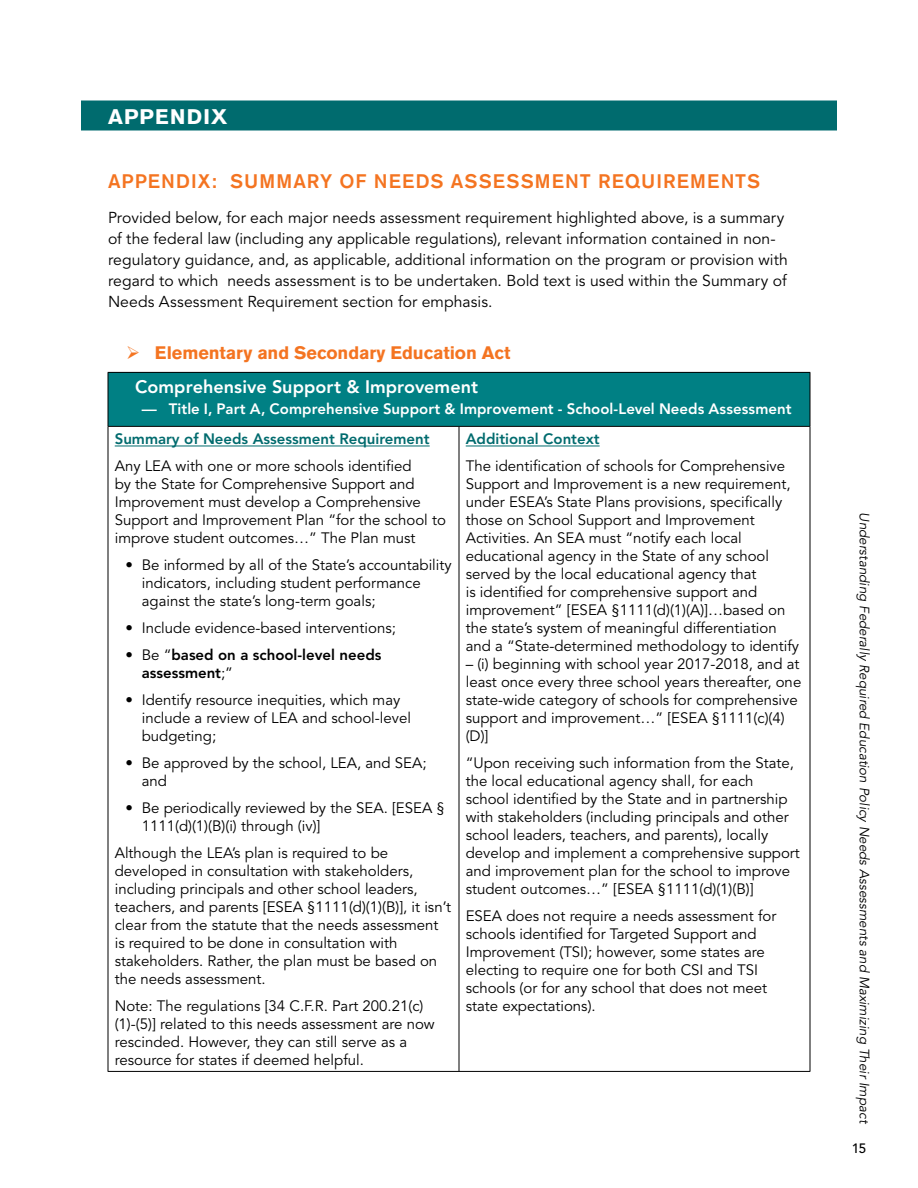
<style>
.page{position:relative;width:918px;height:1188px;background:#fff}
.page>*{position:absolute;margin:0;border:0;box-sizing:border-box;transform-origin:0 0}
.t1{font:700 21px "Akzidenz Grotesk BE";letter-spacing:.055em;color:#fff}
.t2{font:500 19.5px "Akzidenz Grotesk BE";letter-spacing:.055em;color:#f47421}
.t3{font:700 18px "Akzidenz Grotesk BE";letter-spacing:-.005em;color:#f47421}
.t4{font:800 18px "Avenir LT Std";letter-spacing:.005em;color:#fff}
.t5{font:15.75px/21px "Avenir LT Std";letter-spacing:.005em;color:#000}
.t6{font:15px/18px "Avenir LT Std";color:#000}
.t7{font:800 15px "Avenir LT Std";color:#fff}
.t8{font:800 15px "Avenir LT Std";color:#006b6e}
.t9{font:800 15px/18px "Avenir LT Std";color:#000}
.t10{font:italic 13.5px "Avenir LT Std";color:#000}
.t11{font:500 13.5px "Avenir LT Std";color:#000}
.s1{font-weight:400}
</style>
<div class="page">
<div style="left:81px;top:100px;width:756px;height:30px;background:#006b6e"></div>
<div style="left:108px;top:372px;width:702px;height:54px;background:#008084"></div>
<svg style="left:109px;top:427px;width:701px;height:644px"></svg>
<hr style="left:459px;top:427px;width:1px;height:644px;background:#000">
<hr style="left:108px;top:372px;width:351px;height:1px;background:#000">
<hr style="left:108px;top:373px;width:1px;height:53px;background:#000">
<hr style="left:459px;top:372px;width:351px;height:1px;background:#000">
<hr style="left:810px;top:373px;width:1px;height:53px;background:#000">
<hr style="left:108px;top:426px;width:351px;height:1px;background:#000">
<hr style="left:108px;top:427px;width:1px;height:644px;background:#000">
<hr style="left:459px;top:426px;width:351px;height:1px;background:#000">
<hr style="left:810px;top:427px;width:1px;height:644px;background:#000">
<hr style="left:108px;top:1071px;width:351px;height:1px;background:#000">
<hr style="left:459px;top:1071px;width:351px;height:1px;background:#000">
<hr style="left:115px;top:446px;width:315px;height:1px;background:#006b6e">
<hr style="left:466px;top:446px;width:134px;height:1px;background:#006b6e">
<h1 class="t1" style="left:108px;top:104px;width:121px">APPENDIX</h1>
<h2 class="t2" style="left:108px;top:169px;width:653px">APPENDIX: SUMMARY OF N EEDS ASSESSMENT REQUIREMENTS</h2>
<p class="t5" style="left:108px;top:207px;width:681px">Provided below, for each major needs assessment requirement highlighted above, is a summary of the federal law (including any applicable regulations), relevant information contained in non&shy;regulatory guidance, and, as applicable, additional information on the program or provision with regard to which needs assessment is to be undertaken. Bold text is used within the Summary of Needs Assessment Requirement section for emphasis.</p>
<p class="t3" style="left:126px;top:343px;width:386px">➢ Elementary and Secondary Education Act</p>
<p class="t4" style="left:135px;top:376px;width:345px">Comprehensive Support &amp; Improvement</p>
<p class="t7" style="left:142px;top:400px;width:651px">— Title I, Part A, Comprehensive Support &amp; Improvement - School-Level Needs Assessment</p>
<p class="t8" style="left:115px;top:430px;width:316px">Summary of Needs Assessment Requirement</p>
<p class="t6" style="left:115px;top:458px;width:333px">Any LEA with one or more schools identified<br>by the State for Comprehensive Support and Improvement must develop a Comprehensive Support and Improvement Plan “for the school to improve student outcomes…” The Plan must</p>
<p class="t6" style="left:142px;top:557px;width:311px;text-indent:-16px">• Be informed by all of the State’s accountability indicators, including student performance against the state’s long-term goals;</p>
<p class="t6" style="left:126px;top:619px;width:272px">• Include evidence-based interventions;</p>
<p class="t9" style="left:142px;top:646px;width:241px;text-indent:-16px"><span class="s1">• Be “</span>based on a school-level needs assessment<span class="s1">;”</span></p>
<p class="t6" style="left:142px;top:691px;width:271px;text-indent:-16px">• Identify resource inequities, which may include a review of LEA and school-level budgeting;</p>
<p class="t6" style="left:142px;top:754px;width:286px;text-indent:-16px">• Be approved by the school, LEA, and SEA; and</p>
<p class="t6" style="left:142px;top:799px;width:305px;text-indent:-16px">• Be periodically reviewed by the SEA. [ESEA §<br>1111(d)(1)(B)(i) through (iv)]</p>
<p class="t6" style="left:115px;top:844px;width:338px">Although the LEA’s plan is required to be developed in consultation with stakeholders, including principals and other school leaders, teachers, and parents [ESEA §1111(d)(1)(B)], it isn’t clear from the statute that the needs assessment is required to be done in consultation with stakeholders. Rather, the plan must be based on the needs assessment.</p>
<p class="t6" style="left:115px;top:997px;width:322px">Note: The regulations [34 C.F.R. Part 200.21(c) (1)-(5)] related to this needs assessment are now rescinded. However, they can still serve as a resource for states if deemed helpful.</p>
<p class="t8" style="left:466px;top:430px;width:135px">Additional Context</p>
<p class="t6" style="left:466px;top:458px;width:335px">The identification of schools for Comprehensive Support and Improvement is a new requirement, under ESEA’s State Plans provisions, specifically those on School Support and Improvement Activities. An SEA must “notify each local educational agency in the State of any school served by the local educational agency that<br>is identified for comprehensive support and improvement” [ESEA §1111(d)(1)(A)]…based on the state’s system of meaningful differentiation and a “State-determined methodology to identify</p>
<p class="t6" style="left:466px;top:656px;width:337px">– (i) beginning with school year 2017-2018, and at least once every three school years thereafter, one state-wide category of schools for comprehensive support and improvement…” [ESEA §1111(c)(4) (D)]</p>
<p class="t6" style="left:466px;top:755px;width:336px">“Upon receiving such information from the State, the local educational agency shall, for each school identified by the State and in partnership with stakeholders (including principals and other school leaders, teachers, and parents), locally develop and implement a comprehensive support and improvement plan for the school to improve student outcomes…” [ESEA §1111(d)(1)(B)]</p>
<p class="t6" style="left:466px;top:907px;width:312px">ESEA does not require a needs assessment for schools identified for Targeted Support and Improvement (TSI); however, some states are electing to require one for both CSI and TSI schools (or for any school that does not meet state expectations).</p>
<p class="t10" style="left:872px;top:512px;width:613px;rotate:90deg">Understanding Federally Required Education Policy Needs Assessments and Maximizing Their Impact</p>
<p class="t11" style="left:852px;top:1141px;width:16px">15</p>
</div>
